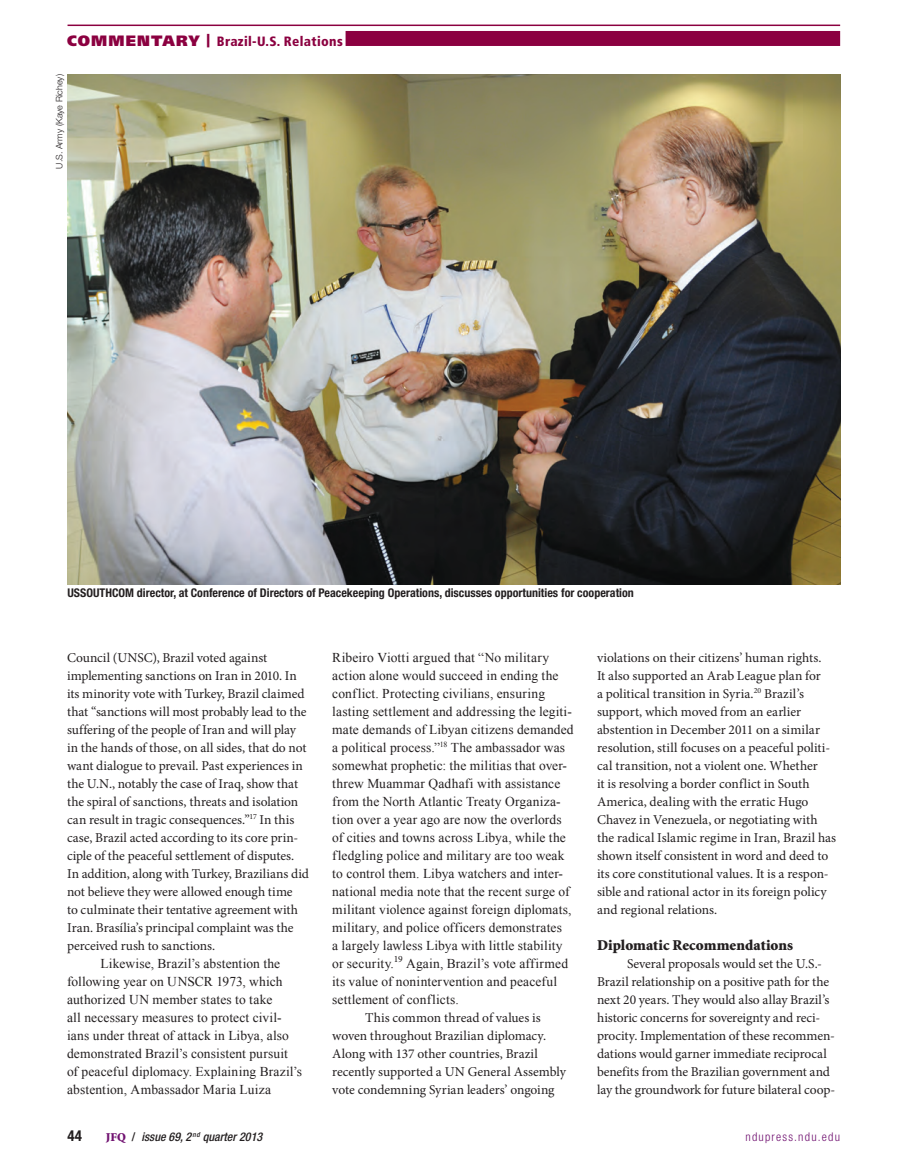
<style>
.page{position:relative;width:905px;height:1175px;background:#fff}
.page>*{position:absolute;margin:0;border:0;box-sizing:border-box;transform-origin:0 0}
.t1{font:900 15px "Minion Std";color:#231f20}
.t2{font:700 condensed 15px "Helvetica Neue LT Std";color:#231f20}
.t3{font:13.5px/18px "Minion Pro";letter-spacing:-.005em;color:#231f20}
.t4{font:13.5px/18px "Times New Roman";letter-spacing:.01em;color:#231f20}
.t5{font:900 condensed 13.5px "Frutiger LT Std";letter-spacing:.025em;color:#8b0040}
.t6{font:700 condensed 12px "Helvetica Neue LT Std";color:#231f20}
.t7{font:italic 500 condensed 12px "Helvetica Neue LT Std";color:#231f20}
.t8{font:300 condensed 12px "Helvetica Neue LT Std";letter-spacing:.1em;color:#711271}
.t9{font:300 9px "Helvetica Neue LT Std";color:#231f20}
.s1{font-stretch:normal;font-size:15px}
.s2{font-stretch:normal}
.s3{font-family:"Minion";font-weight:900;font-style:normal;font-stretch:normal;color:#711271}
.s4{font-style:normal}
</style>
<div class="page">
<div style="left:345px;top:31px;width:495px;height:15px;background:#8b0040"></div>
<hr style="left:68px;top:25px;width:772px;height:1px;background:#8b0040">
<img style="left:68px;top:74px;width:772px;height:510px">
<p class="t5" style="left:67px;top:33px;width:277px"><span class="s1">COMMENTARY</span> <span class="s2">|</span> Brazil-U.S. Relations</p>
<p class="t9" style="left:54px;top:168px;width:96px;rotate:-90deg">U.S. Army (Kaye Richey)</p>
<p class="t6" style="left:68px;top:585px;width:568px">USSOUTHCOM director, at Conference of Directors of Peacekeeping Operations, discusses opportunities for cooperation</p>
<p class="t3" style="left:67px;top:648px;width:243px">Council (UNSC), Brazil voted against implementing sanctions on Iran in 2010. In its minority vote with Turkey, Brazil claimed that “sanctions will most probably lead to the suffering of the people of Iran and will play in the hands of those, on all sides, that do not want dialogue to prevail. Past experiences in the U.N., notably the case of Iraq, show that the spiral of sanctions, threats and isolation can result in tragic consequences.”<sup>17</sup> In this case, Brazil acted according to its core prin&shy;ciple of the peaceful settlement of disputes.<br>In addition, along with Turkey, Brazilians did not believe they were allowed enough time<br>to culminate their tentative agreement with Iran. Brasília’s principal complaint was the perceived rush to sanctions.</p>
<p class="t4" style="left:67px;top:954px;width:236px;text-indent:33px">Likewise, Brazil’s abstention the following year on UNSCR 1973, which authorized UN member states to take<br>all necessary measures to protect civil&shy;ians under threat of attack in Libya, also demonstrated Brazil’s consistent pursuit of peaceful diplomacy. Explaining Brazil’s abstention, Ambassador Maria Luiza</p>
<p class="t4" style="left:332px;top:648px;width:243px">Ribeiro Viotti argued that “No military action alone would succeed in ending the conflict. Protecting civilians, ensuring lasting settlement and addressing the legiti&shy;mate demands of Libyan citizens demanded a political process.”<sup>18</sup> The ambassador was somewhat prophetic: the militias that over&shy;threw Muammar Qadhafi with assistance from the North Atlantic Treaty Organiza&shy;tion over a year ago are now the overlords of cities and towns across Libya, while the fledgling police and military are too weak to control them. Libya watchers and inter&shy;national media note that the recent surge of militant violence against foreign diplomats, military, and police officers demonstrates<br>a largely lawless Libya with little stability or security.<sup>19</sup> Again, Brazil’s vote affirmed its value of nonintervention and peaceful settlement of conflicts.</p>
<p class="t3" style="left:332px;top:1008px;width:235px;text-indent:33px">This common thread of values is woven throughout Brazilian diplomacy.<br>Along with 137 other countries, Brazil recently supported a UN General Assembly vote condemning Syrian leaders’ ongoing</p>
<p class="t3" style="left:597px;top:648px;width:241px">violations on their citizens’ human rights.<br>It also supported an Arab League plan for<br>a political transition in Syria.<sup>20</sup> Brazil’s support, which moved from an earlier abstention in December 2011 on a similar resolution, still focuses on a peaceful politi&shy;cal transition, not a violent one. Whether<br>it is resolving a border conflict in South America, dealing with the erratic Hugo Chavez in Venezuela, or negotiating with the radical Islamic regime in Iran, Brazil has shown itself consistent in word and deed to its core constitutional values. It is a respon&shy;sible and rational actor in its foreign policy and regional relations.</p>
<p class="t1" style="left:597px;top:937px;width:198px">Diplomatic Recommendations</p>
<p class="t3" style="left:597px;top:954px;width:240px;text-indent:30px">Several proposals would set the U.S.- Brazil relationship on a positive path for the next 20 years. They would also allay Brazil’s historic concerns for sovereignty and reci&shy;procity. Implementation of these recommen&shy;dations would garner immediate reciprocal benefits from the Brazilian government and lay the groundwork for future bilateral coop-</p>
<p class="t2" style="left:68px;top:1126px;width:16px">44</p>
<p class="t7" style="left:106px;top:1129px;width:158px"><span class="s3">JFQ</span> <span class="s4">/</span> issue 69, 2 <sup>nd</sup> quarter 2013</p>
<p class="t8" style="left:745px;top:1129px;width:96px">ndupress.ndu.edu</p>
</div>
